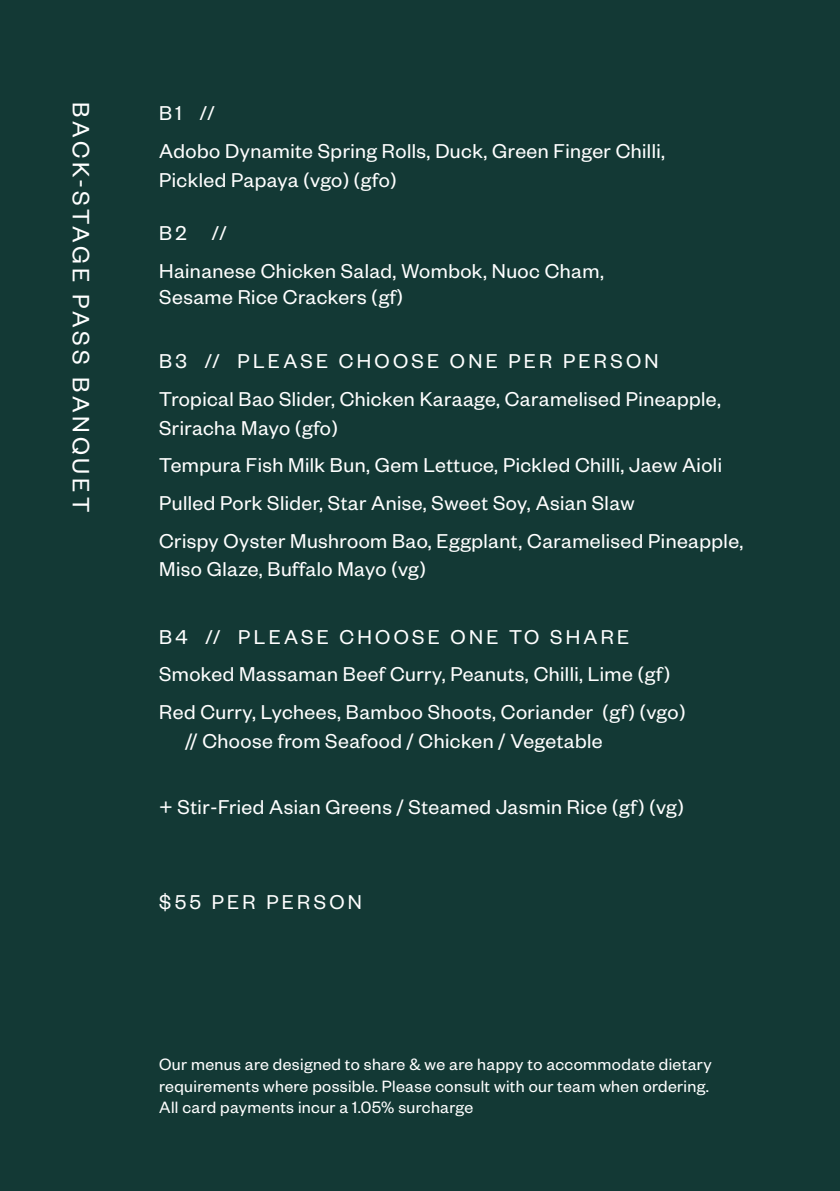
<style>
.page{position:relative;width:840px;height:1191px;background:#fff}
.page>*{position:absolute;margin:0;border:0;box-sizing:border-box;transform-origin:0 0}
.t1{font:26px "Founders Grotesk";letter-spacing:.145em;color:#fff}
.t2{font:22px/37.6px "Founders Grotesk";letter-spacing:.02em;color:#fff}
.t3{font:22px "Founders Grotesk";letter-spacing:.15em;color:#fff}
.t4{font:18px/21.6px "Founders Grotesk";letter-spacing:.02em;color:#fff}
</style>
<div class="page">
<div style="left:0;top:0;width:839px;height:1191px;background:#133935"></div>
<p class="t1" style="left:97px;top:102px;width:411px;rotate:90deg">BACK-STAGE PASS BANQUET</p>
<p class="t2" style="left:159px;top:93px;width:57px">B1 //</p>
<p class="t2" style="left:159px;top:135px;width:507px;line-height:28.8px">Adobo Dynamite Spring Rolls, Duck, Green Finger Chilli,<br>Pickled Papaya (vgo) (gfo)</p>
<p class="t2" style="left:159px;top:213px;width:446px">B2 //<br>Hainanese Chicken Salad, Wombok, Nuoc Cham,</p>
<p class="t2" style="left:159px;top:277px;width:245px">Sesame Rice Crackers (gf)</p>
<p class="t2" style="left:159px;top:341px;width:563px">B3 // PLEASE CHOOSE ONE PER PERSON<br>Tropical Bao Slider, Chicken Karaage, Caramelised Pineapple,</p>
<p class="t2" style="left:159px;top:408px;width:564px">Sriracha Mayo (gfo)<br>Tempura Fish Milk Bun, Gem Lettuce, Pickled Chilli, Jaew Aioli</p>
<p class="t2" style="left:159px;top:483px;width:476px">Pulled Pork Slider, Star Anise, Sweet Soy, Asian Slaw</p>
<p class="t2" style="left:159px;top:520px;width:585px">Crispy Oyster Mushroom Bao, Eggplant, Caramelised Pineapple,</p>
<p class="t2" style="left:159px;top:549px;width:268px">Miso Glaze, Buffalo Mayo (vg)</p>
<p class="t2" style="left:159px;top:616px;width:527px">B4 // PLEASE CHOOSE ONE TO SHARE<br>Smoked Massaman Beef Curry, Peanuts, Chilli, Lime (gf)<br>Red Curry, Lychees, Bamboo Shoots, Coriander (gf) (vgo)</p>
<p class="t2" style="left:185px;top:720px;width:418px">// Choose from Seafood / Chicken / Vegetable</p>
<p class="t2" style="left:159px;top:787px;width:526px">+ Stir-Fried Asian Greens / Steamed Jasmin Rice (gf) (vg)</p>
<p class="t3" style="left:159px;top:888px;width:204px">$55 PER PERSON</p>
<p class="t4" style="left:159px;top:1052px;width:553px">Our menus are designed to share &amp; we are happy to accommodate dietary requirements where possible. Please consult with our team when ordering.</p>
<p class="t4" style="left:159px;top:1096px;width:315px">All card payments incur a 1.05% surcharge</p>
</div>
